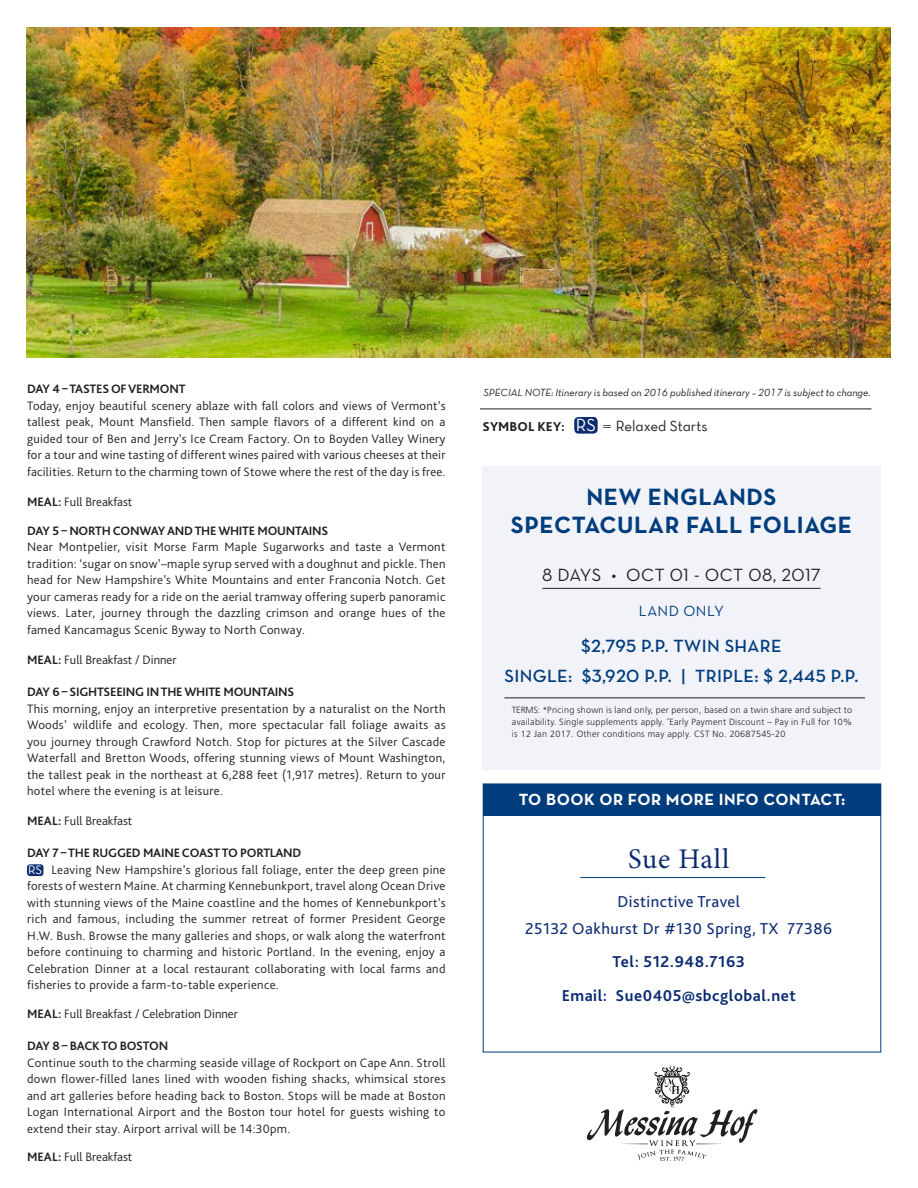
<style>
.page{position:relative;width:918px;height:1188px;background:#fff}
.page>*{position:absolute;margin:0;border:0;box-sizing:border-box;transform-origin:0 0}
.Itinerary_Title{font:28.5px "Minion Pro";letter-spacing:.03em;color:#0c2c72}
.t1{font:700 24px/28.5px "Neutraface Text";letter-spacing:.025em;color:#013d7d;text-align:center}
.t2{font:18px/30px "Neutraface Text Demi Alt";letter-spacing:.02em;color:#013d7d;text-align:center}
.t3{font:18px "Neutraface Text Book Alt";letter-spacing:.02em;color:#231f20}
.t4{font:17.85px "Neutra Text Book Alt";color:#fff}
.t5{font:16.5px/27px "Bliss Pro";letter-spacing:.03em;color:#0c2c72;text-align:center}
.Itinerary_Title-2{font:700 16.5px "Bliss Pro";letter-spacing:.03em;color:#0c2c72}
.t6{font:700 16.5px "Neutraface Text";letter-spacing:.03em;color:#fff}
.Included_Features{font:15px "Neutra Text Book Alt";color:#231f20}
.t7{font:15px "Neutraface Text Book Alt";letter-spacing:.03em;color:#013d7d}
.Included_Features-2{font:800 13.5px "Bliss Pro";letter-spacing:.01em;color:#231f20}
.Body{font:300 12.75px/16.5px "Bliss Pro";letter-spacing:.025em;color:#231f20;text-align:justify}
.Itinerary_Title-3{font:700 12.75px "Bliss Pro";letter-spacing:-.02em;color:#231f20}
.Body-2{font:300 12.75px "Bliss Pro";color:#231f20}
.Dining_Summary_Headi{font:12.6px "Neutra Text Book Alt";color:#fff}
.Included_Features-3{font:10.5px "Neutra Text TF Book Italic Alt";color:#231f20}
.t8{font:300 9px/12px "Frutiger";letter-spacing:.03em;color:#231f20;text-align:justify}
.s1{font-weight:700}
.s2{font-family:"Avenir";font-weight:300}
</style>
<div class="page">
<img style="left:27px;top:27px;width:864px;height:330px">
<div style="left:482px;top:466px;width:399px;height:304px;background:#f2f3f8"></div>
<hr style="left:480px;top:409px;width:392px;height:1px;background:#231f20">
<div style="left:574px;top:417px;width:24px;height:17px;background:#0c2c72;border-radius:4px"></div>
<hr style="left:542px;top:588px;width:279px;height:1px;background:#231f20">
<hr style="left:504px;top:698px;width:361px;height:1px;background:#231f20">
<div style="left:483px;top:784px;width:398px;height:32px;background:#013d7d"></div>
<hr style="left:580px;top:877px;width:185px;height:1px;background:#013d7d">
<div style="left:483px;top:784px;width:398px;height:268px;border:1px solid #013d7d"></div>
<div style="left:27px;top:864px;width:16px;height:12px;background:#0c2c72;border-radius:3px"></div>
<svg style="left:586px;top:1066px;width:172px;height:95px"></svg>
<p class="Itinerary_Title-3" style="left:27px;top:381px;width:160px">DAY 4 –TASTES OF VERMONT</p>
<p class="Body" style="left:27px;top:397px;width:420px">Today, enjoy beautiful scenery ablaze with fall colors and views of Vermont’s tallest peak, Mount Mansfield. Then sample flavors of a different kind on a guided tour of Ben and Jerry’s Ice Cream Factory. On to Boyden Valley Winery for a tour and wine tasting of different wines paired with various cheeses at their facilities. Return to the charming town of Stowe where the rest of the day is free.</p>
<p class="Body-2" style="left:27px;top:493px;width:107px"><span class="s1">MEAL:</span> Full Breakfast</p>
<p class="Itinerary_Title-3" style="left:27px;top:523px;width:303px">DAY 5 – NORTH CONWAY AND THE WHITE MOUNTAINS</p>
<p class="Body" style="left:27px;top:539px;width:420px">Near Montpelier, visit Morse Farm Maple Sugarworks and taste a Vermont tradition: ‘sugar on snow’–maple syrup served with a doughnut and pickle. Then head for New Hampshire’s White Mountains and enter Franconia Notch. Get your cameras ready for a ride on the aerial tramway offering superb panoramic views. Later, journey through the dazzling crimson and orange hues of the famed Kancamagus Scenic Byway to North Conway.</p>
<p class="Body-2" style="left:27px;top:652px;width:151px"><span class="s1">MEAL:</span> Full Breakfast / Dinner</p>
<p class="Itinerary_Title-3" style="left:27px;top:684px;width:269px">DAY 6 – SIGHTSEEING IN THE WHITE MOUNTAINS</p>
<p class="Body" style="left:27px;top:700px;width:420px">This morning, enjoy an interpretive presentation by a naturalist on the North Woods’ wildlife and ecology. Then, more spectacular fall foliage awaits as you journey through Crawford Notch. Stop for pictures at the Silver Cascade Waterfall and Bretton Woods, offering stunning views of Mount Washington, the tallest peak in the northeast at 6,288 feet (1,917 metres). Return to your hotel where the evening is at leisure.</p>
<p class="Body-2" style="left:27px;top:813px;width:107px"><span class="s1">MEAL:</span> Full Breakfast</p>
<p class="Itinerary_Title-3" style="left:27px;top:845px;width:276px">DAY 7 –THE RUGGED MAINE COAST TO PORTLAND</p>
<p class="Body" style="left:27px;top:861px;width:420px;text-indent:24px">Leaving New Hampshire’s glorious fall foliage, enter the deep green pine forests of western Maine. At charming Kennebunkport, travel along Ocean Drive with stunning views of the Maine coastline and the homes of Kennebunkport’s rich and famous, including the summer retreat of former President George H.W. Bush. Browse the many galleries and shops, or walk along the waterfront before continuing to charming and historic Portland. In the evening, enjoy a Celebration Dinner at a local restaurant collaborating with local farms and fisheries to provide a farm-to-table experience.</p>
<p class="Body-2" style="left:27px;top:1006px;width:212px"><span class="s1">MEAL:</span> Full Breakfast / Celebration Dinner</p>
<p class="Itinerary_Title-3" style="left:27px;top:1038px;width:143px">DAY 8 – BACK TO BOSTON</p>
<p class="Body" style="left:27px;top:1054px;width:420px">Continue south to the charming seaside village of Rockport on Cape Ann. Stroll down flower-filled lanes lined with wooden fishing shacks, whimsical stores and art galleries before heading back to Boston. Stops will be made at Boston Logan International Airport and the Boston tour hotel for guests wishing to extend their stay. Airport arrival will be 14:30pm.</p>
<p class="Body-2" style="left:27px;top:1149px;width:107px"><span class="s1">MEAL:</span> Full Breakfast</p>
<p class="Dining_Summary_Headi" style="left:28px;top:862px;width:16px">RS</p>
<p class="Included_Features-3" style="left:483px;top:386px;width:389px">SPECIAL NOTE: Itinerary is based on 2016 published itinerary – 2017 is subject to change.</p>
<p class="Included_Features-2" style="left:483px;top:418px;width:84px">SYMBOL KEY:</p>
<p class="t4" style="left:576px;top:414px;width:22px">RS</p>
<p class="Included_Features" style="left:602px;top:416px;width:107px"><span class="s2">=</span> Relaxed Starts</p>
<p class="t1" style="left:511px;top:482px;width:343px">NEW ENGLANDS<br>SPECTACULAR FALL FOLIAGE</p>
<p class="t3" style="left:542px;top:564px;width:280px">8 DAYS • OCT 01 - OCT 08, 2017</p>
<p class="t7" style="left:639px;top:601px;width:86px">LAND ONLY</p>
<p class="t2" style="left:505px;top:631px;width:355px">$2,795 P.P. TWIN SHARE<br>SINGLE: $3,920 P.P. | TRIPLE: $ 2,445 P.P.</p>
<p class="t8" style="left:512px;top:705px;width:342px">TERMS: *Pricing shown is land only, per person, based on a twin share and subject to availability. Single supplements apply. ˚Early Payment Discount – Pay in Full for 10% is 12 Jan 2017. Other conditions may apply. CST No. 20687545-20</p>
<p class="t6" style="left:519px;top:788px;width:328px">TO BOOK OR FOR MORE INFO CONTACT:</p>
<p class="Itinerary_Title" style="left:628px;top:839px;width:103px">Sue Hall</p>
<p class="t5" style="left:525px;top:887px;width:308px">Distinctive Travel<br>25132 Oakhurst Dr #130 Spring, TX 77386</p>
<p class="Itinerary_Title-2" style="left:612px;top:952px;width:134px">Tel: 512.948.7163</p>
<p class="Itinerary_Title-2" style="left:562px;top:985px;width:236px">Email: Sue0405@sbcglobal.net</p>
</div>
